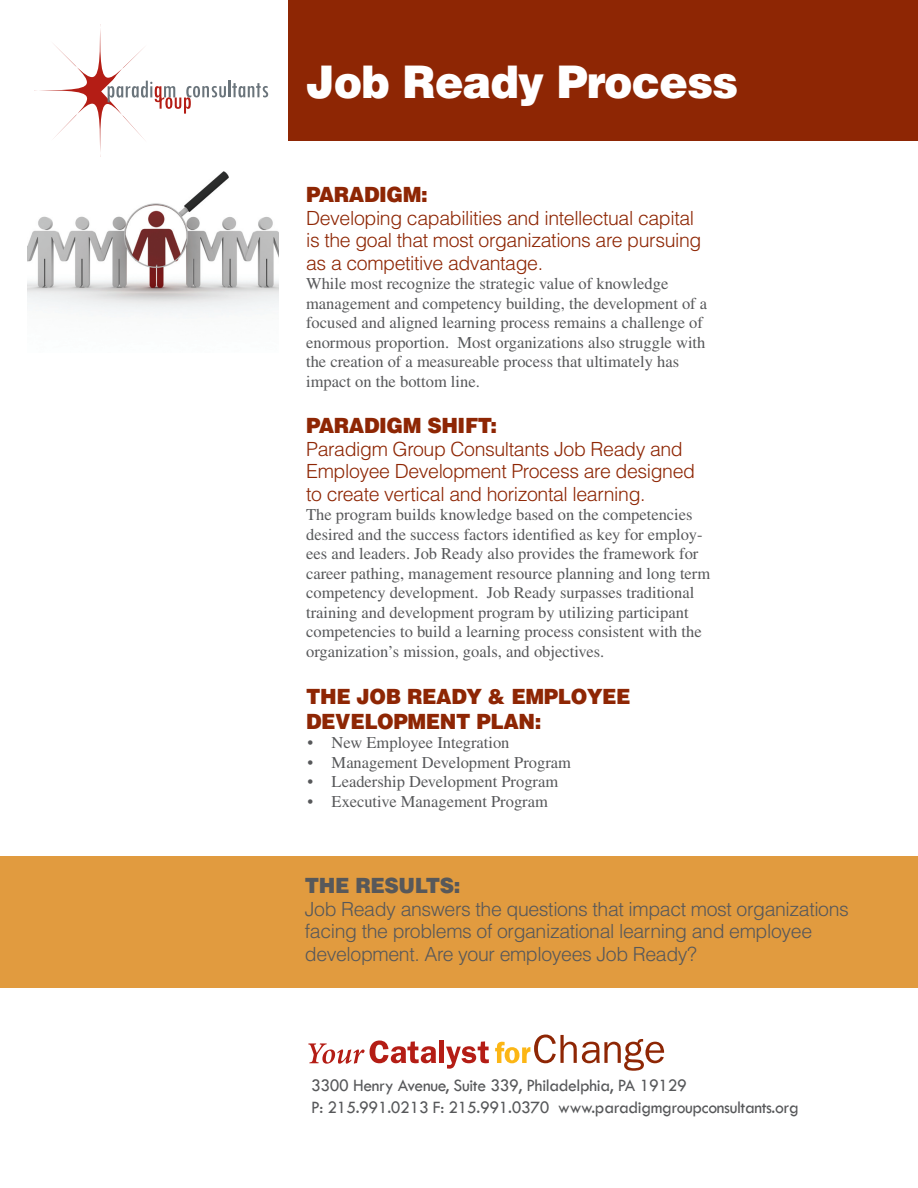
<style>
.page{position:relative;width:918px;height:1188px;background:#fff}
.page>*{position:absolute;margin:0;border:0;box-sizing:border-box;transform-origin:0 0}
.t1{font:900 45px "Helvetica";letter-spacing:-.02em;color:#fff;scale:.95 1}
.t2{font:900 21px/25.2px "Helvetica";letter-spacing:-.02em;color:#8e2604;scale:.95 1}
.t3{font:900 21px "Helvetica";letter-spacing:-.02em;color:#57585a;scale:.95 1}
.t4{font:300 19.5px/22.5px "Helvetica";letter-spacing:-.02em;color:#8e2604}
.t5{font:300 19.5px/22.5px "Helvetica";letter-spacing:-.02em;color:#57585a}
.t6{font:18px/21.8px "Tw Cen";letter-spacing:-.02em;color:#57585a}
.t7{font:16.5px/19.5px "Times";color:#57585a}
</style>
<div class="page">
<svg style="left:34px;top:24px;width:234px;height:133px"></svg>
<div style="left:0;top:856px;width:918px;height:131px;background:#e19b3f"></div>
<div style="left:288px;top:1px;width:630px;height:140px;background:#8e2604"></div>
<svg style="left:308px;top:1041px;width:128px;height:23px"></svg>
<div style="left:439px;top:1041px;width:5px;height:22px;background:#b41d15"></div>
<svg style="left:446px;top:1041px;width:43px;height:28px"></svg>
<svg style="left:495px;top:1035px;width:169px;height:36px"></svg>
<img style="left:27px;top:171px;width:251px;height:145px">
<h1 class="t1" style="left:306px;top:53px;width:456px">Job Ready Process</h1>
<p class="t2" style="left:306px;top:182px;width:130px">PARADIGM:</p>
<p class="t4" style="left:306px;top:206px;width:397px">Developing capabilities and intellectual capital is the goal that most organizations are pursuing as a competitive advantage.</p>
<p class="t7" style="left:306px;top:274px;width:403px">While most recognize the strategic value of knowledge management and competency building, the development of a focused and aligned learning process remains a challenge of enormous proportion. Most organizations also struggle with the creation of a measureable process that ultimately has impact on the bottom line.</p>
<p class="t2" style="left:306px;top:413px;width:203px">PARADIGM SHIFT:</p>
<p class="t4" style="left:306px;top:438px;width:390px">Paradigm Group Consultants Job Ready and<br>Employee Development Process are designed to create vertical and horizontal learning.</p>
<p class="t7" style="left:306px;top:505px;width:406px">The program builds knowledge based on the competencies desired and the success factors identified as key for employ&shy;ees and leaders. Job Ready also provides the framework for career pathing, management resource planning and long term competency development. Job Ready surpasses traditional training and development program by utilizing participant competencies to build a learning process consistent with the organization’s mission, goals, and objectives.</p>
<p class="t2" style="left:306px;top:683px;width:343px">THE JOB READY &amp; EMPLOYEE<br>DEVELOPMENT PLAN:</p>
<p class="t7" style="left:308px;top:733px;width:203px">• New Employee Integration</p>
<p class="t7" style="left:308px;top:753px;width:265px">• Management Development Program</p>
<p class="t7" style="left:308px;top:772px;width:252px">• Leadership Development Program</p>
<p class="t7" style="left:308px;top:792px;width:242px">• Executive Management Program</p>
<p class="t3" style="left:305px;top:872px;width:165px">THE RESULTS:</p>
<p class="t5" style="left:305px;top:897px;width:546px">Job Ready answers the questions that impact most organizations facing the problems of organizational learning and employee development. Are your employees Job Ready?</p>
<p class="t6" style="left:311px;top:1075px;width:489px">3300 Henry Avenue, Suite 339, Philadelphia, PA 19129<br>P: 215.991.0213 F: 215.991.0370 www.paradigmgroupconsultants.org</p>
</div>
